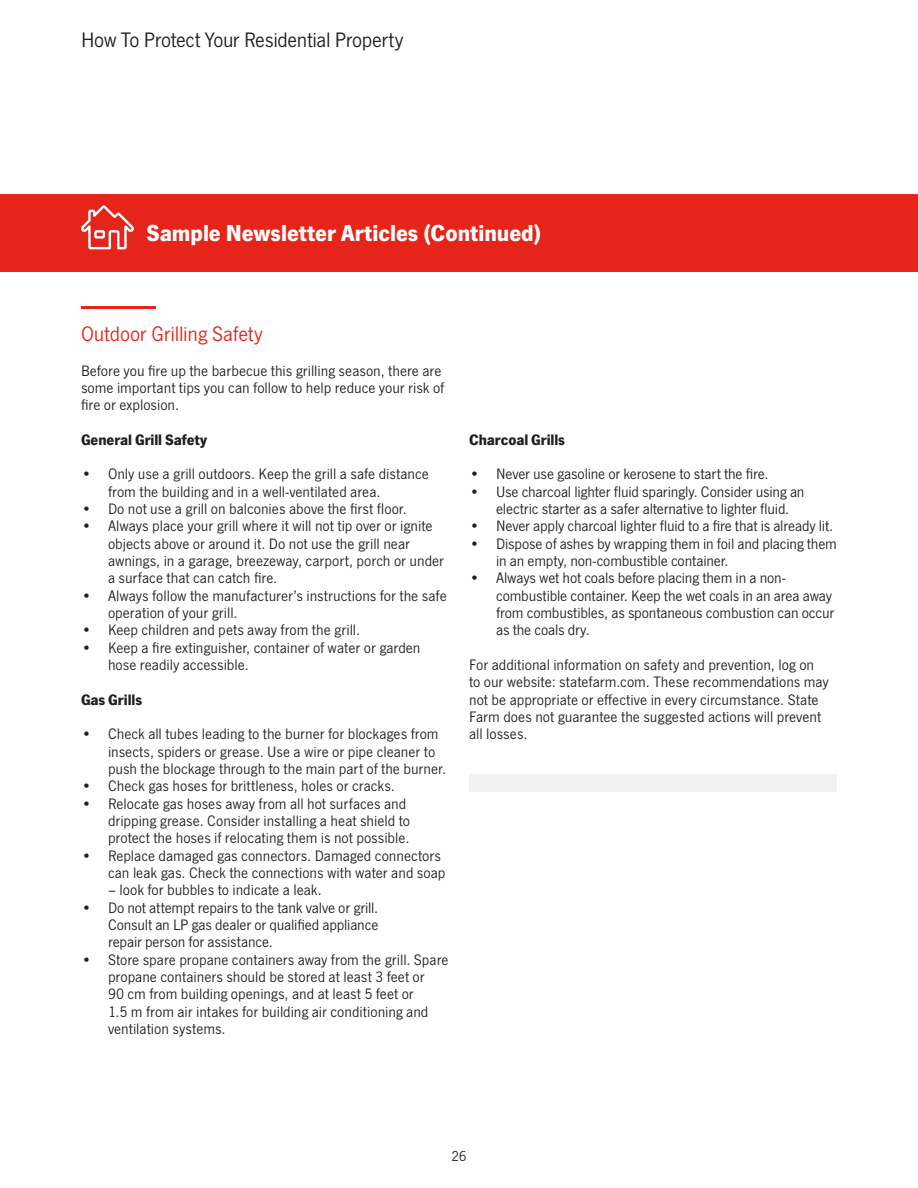
<style>
.page{position:relative;width:918px;height:1188px;background:#fff}
.page>*{position:absolute;margin:0;border:0;box-sizing:border-box;transform-origin:0 0}
.headline_-_small{font:700 24px "SF News Gothic";color:#fff}
.headline_-_small-2{font:21.75px "SF News Gothic";letter-spacing:-.02em;color:#231f20}
.subhead_-_medium_-_r{font:21.75px "SF News Gothic";letter-spacing:-.01em;color:#e72419}
.body{font:15.75px/17.2px "SF News Gothic";letter-spacing:-.005em;color:#231f20}
.subhead_-_small_-_bo{font:700 15.75px "SF News Gothic";letter-spacing:-.005em;color:#231f20}
.t1{font:15px "SF News Gothic";color:#231f20}
</style>
<div class="page">
<div style="left:0;top:194px;width:918px;height:78px;background:#e72419"></div>
<svg style="left:81px;top:205px;width:53px;height:45px"></svg>
<div style="left:469px;top:774px;width:368px;height:17px;background:#f3f0f1"></div>
<hr style="left:81px;top:306px;width:75px;height:3px;background:#e72419">
<p class="headline_-_small-2" style="left:81px;top:27px;width:324px">How To Protect Your Residential Property</p>
<p class="headline_-_small" style="left:146px;top:219px;width:397px">Sample Newsletter Articles (Continued)</p>
<p class="subhead_-_medium_-_r" style="left:81px;top:322px;width:183px">Outdoor Grilling Safety</p>
<p class="body" style="left:81px;top:362px;width:365px">Before you fire up the barbecue this grilling season, there are some important tips you can follow to help reduce your risk of fire or explosion.</p>
<p class="subhead_-_small_-_bo" style="left:81px;top:430px;width:128px">General Grill Safety</p>
<p class="body" style="left:108px;top:466px;width:323px;text-indent:-27px">• Only use a grill outdoors. Keep the grill a safe distance from the building and in a well-ventilated area.</p>
<p class="body" style="left:81px;top:501px;width:328px">• Do not use a grill on balconies above the first floor.</p>
<p class="body" style="left:108px;top:518px;width:338px;text-indent:-27px">• Always place your grill where it will not tip over or ignite objects above or around it. Do not use the grill near awnings, in a garage, breezeway, carport, porch or under a surface that can catch fire.</p>
<p class="body" style="left:108px;top:587px;width:340px;text-indent:-27px">• Always follow the manufacturer’s instructions for the safe operation of your grill.</p>
<p class="body" style="left:81px;top:622px;width:281px">• Keep children and pets away from the grill.</p>
<p class="body" style="left:108px;top:639px;width:314px;text-indent:-27px">• Keep a fire extinguisher, container of water or garden hose readily accessible.</p>
<p class="subhead_-_small_-_bo" style="left:81px;top:690px;width:63px">Gas Grills</p>
<p class="body" style="left:108px;top:726px;width:340px;text-indent:-27px">• Check all tubes leading to the burner for blockages from insects, spiders or grease. Use a wire or pipe cleaner to push the blockage through to the main part of the burner.</p>
<p class="body" style="left:81px;top:778px;width:315px">• Check gas hoses for brittleness, holes or cracks.</p>
<p class="body" style="left:108px;top:795px;width:304px;text-indent:-27px">• Relocate gas hoses away from all hot surfaces and dripping grease. Consider installing a heat shield to protect the hoses if relocating them is not possible.</p>
<p class="body" style="left:81px;top:847px;width:366px;text-align:right">• Replace damaged gas connectors. Damaged connectors can leak gas. Check the connections with water and soap</p>
<p class="body" style="left:108px;top:882px;width:215px">– look for bubbles to indicate a leak.</p>
<p class="body" style="left:108px;top:899px;width:272px;text-align:justify;text-indent:-27px">• Do not attempt repairs to the tank valve or grill.<br>Consult an LP gas dealer or qualified appliance repair person for assistance.</p>
<p class="body" style="left:108px;top:951px;width:342px;text-indent:-27px">• Store spare propane containers away from the grill. Spare propane containers should be stored at least 3 feet or<br>90 cm from building openings, and at least 5 feet or<br>1.5 m from air intakes for building air conditioning and ventilation systems.</p>
<p class="subhead_-_small_-_bo" style="left:469px;top:430px;width:97px">Charcoal Grills</p>
<p class="body" style="left:469px;top:466px;width:301px">• Never use gasoline or kerosene to start the fire.</p>
<p class="body" style="left:496px;top:483px;width:310px;text-indent:-27px">• Use charcoal lighter fluid sparingly. Consider using an electric starter as a safer alternative to lighter fluid.</p>
<p class="body" style="left:469px;top:518px;width:366px">• Never apply charcoal lighter fluid to a fire that is already lit.</p>
<p class="body" style="left:496px;top:535px;width:342px;text-indent:-27px">• Dispose of ashes by wrapping them in foil and placing them in an empty, non-combustible container.</p>
<p class="body" style="left:496px;top:570px;width:340px;text-indent:-27px">• Always wet hot coals before placing them in a non&shy;combustible container. Keep the wet coals in an area away from combustibles, as spontaneous combustion can occur as the coals dry.</p>
<p class="body" style="left:469px;top:656px;width:361px">For additional information on safety and prevention, log on to our website: statefarm.com. These recommendations may not be appropriate or effective in every circumstance. State Farm does not guarantee the suggested actions will prevent all losses.</p>
<p class="t1" style="left:451px;top:1148px;width:17px">26</p>
</div>
